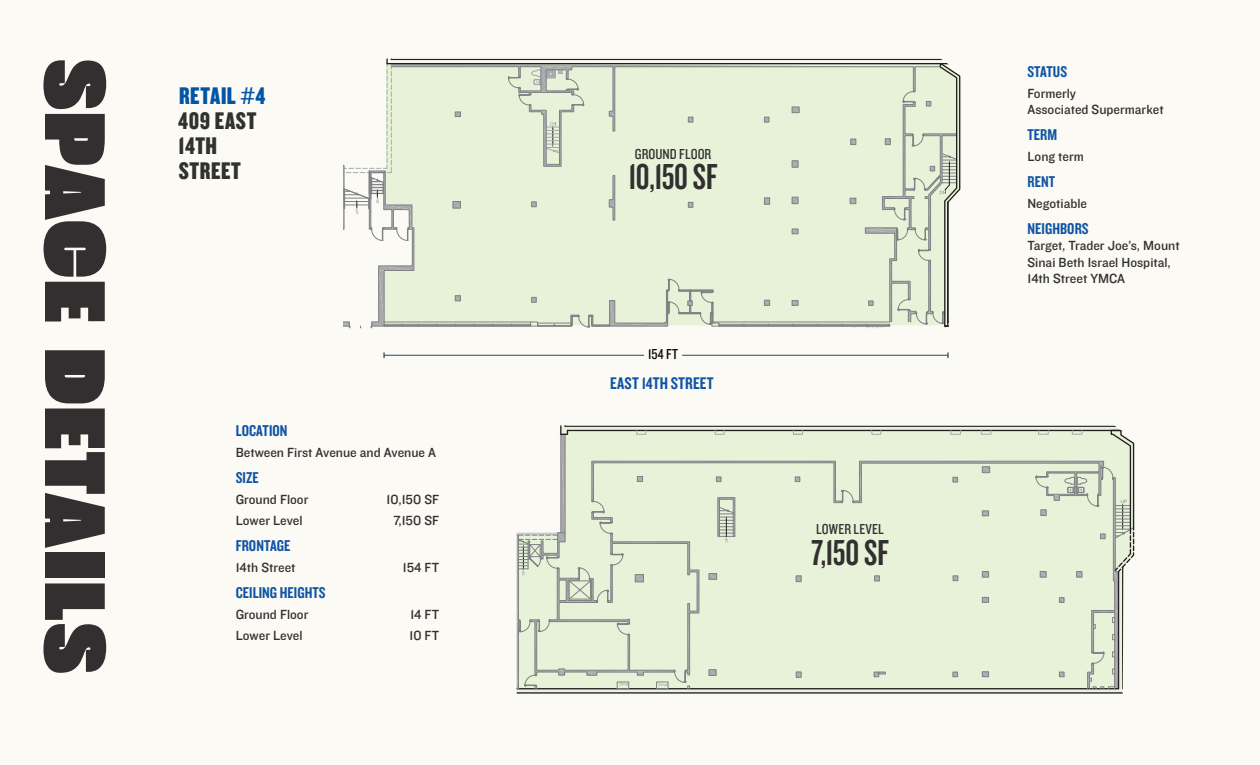
<style>
.page{position:relative;width:1260px;height:765px;background:#fcfaf4}
.page>*{position:absolute;margin:0;border:0;box-sizing:border-box;transform-origin:0 0}
.t1{font:90px "Extenda 80 Peta";letter-spacing:.03em;color:#312f30}
.t2{font:37.5px "Knockout HTF48 Featherweight";letter-spacing:-.005em;color:#312f30}
.t3{font:25px/25px "Knockout HTF69 Full Liteweight";letter-spacing:.025em;color:#313131}
.t4{font:25px "Knockout HTF69 Full Liteweight";letter-spacing:.025em;color:#0154a6}
.t5{font:17.5px "Knockout HTF49 Liteweight";letter-spacing:.01em;color:#1055a5}
.sub_heads{font:16.25px "Knockout HTF49 Liteweight";letter-spacing:.005em;color:#1055a5}
.t6{font:15px "Knockout HTF29 Junior Liteweight";letter-spacing:.005em;color:#312f30}
.t7{font:15px "Knockout HTF29 Junior Liteweight";color:#040503}
.body{font:13.75px/16.2px "Knockout HTF31 Junior Middlewt";color:#313131}
.sub_heads-2{font:13.75px/16.2px "Knockout HTF31 Junior Middlewt";color:#313131}
</style>
<div class="page">
<svg style="left:343px;top:59px;width:618px;height:270px;background:#e0e9d3"></svg>
<svg style="left:517px;top:690px;width:606px;height:4px;background:#a7ab9c"></svg>
<svg style="left:517px;top:425px;width:618px;height:265px;background:#dfe9d2"></svg>
<hr style="left:384px;top:355px;width:260px;height:1px;background:#254b62">
<svg style="left:383px;top:352px;width:2px;height:6px"></svg>
<hr style="left:682px;top:355px;width:266px;height:1px;background:#254b62">
<svg style="left:947px;top:352px;width:2px;height:6px"></svg>
<p class="t1" style="left:139px;top:59px;width:616px;rotate:90deg">SPACE DETAILS</p>
<p class="t4" style="left:179px;top:83px;width:88px">RETAIL #4</p>
<p class="t3" style="left:178px;top:109px;width:80px">409 EAST<br>14TH<br>STREET</p>
<p class="sub_heads" style="left:236px;top:423px;width:53px">LOCATION</p>
<p class="body" style="left:236px;top:445px;width:202px">Between First Avenue and Avenue A</p>
<p class="sub_heads" style="left:236px;top:470px;width:25px">SIZE</p>
<p class="body" style="left:236px;top:492px;width:74px">Ground Floor</p>
<p class="body" style="left:387px;top:492px;width:54px">10,150 SF</p>
<p class="body" style="left:236px;top:512px;width:68px">Lower Level</p>
<p class="body" style="left:393px;top:512px;width:47px">7,150 SF</p>
<p class="sub_heads" style="left:236px;top:537px;width:56px">FRONTAGE</p>
<p class="body" style="left:236px;top:559px;width:61px">14th Street</p>
<p class="body" style="left:403px;top:559px;width:38px">154 FT</p>
<p class="sub_heads" style="left:236px;top:584px;width:91px">CEILING HEIGHTS</p>
<p class="body" style="left:236px;top:606px;width:74px">Ground Floor</p>
<p class="body" style="left:410px;top:606px;width:30px">14 FT</p>
<p class="body" style="left:236px;top:627px;width:68px">Lower Level</p>
<p class="body" style="left:410px;top:627px;width:31px">10 FT</p>
<p class="t6" style="left:635px;top:147px;width:78px">GROUND FLOOR</p>
<p class="t2" style="left:629px;top:158px;width:90px">10,150 SF</p>
<p class="t7" style="left:648px;top:347px;width:31px">154 FT</p>
<p class="t5" style="left:610px;top:374px;width:105px">EAST 14TH STREET</p>
<p class="t6" style="left:816px;top:522px;width:69px">LOWER LEVEL</p>
<p class="t2" style="left:811px;top:533px;width:79px">7,150 SF</p>
<p class="sub_heads" style="left:1028px;top:63px;width:41px">STATUS</p>
<p class="body" style="left:1028px;top:85px;width:138px">Formerly<br>Associated Supermarket</p>
<p class="sub_heads" style="left:1028px;top:126px;width:31px">TERM</p>
<p class="body" style="left:1028px;top:149px;width:58px">Long term</p>
<p class="sub_heads" style="left:1028px;top:173px;width:29px">RENT</p>
<p class="body" style="left:1028px;top:196px;width:61px">Negotiable</p>
<p class="sub_heads" style="left:1028px;top:220px;width:63px">NEIGHBORS</p>
<p class="sub_heads-2" style="left:1028px;top:238px;width:154px">Target, Trader Joe’s, Mount<br>Sinai Beth Israel Hospital,<br>14th Street YMCA</p>
</div>
